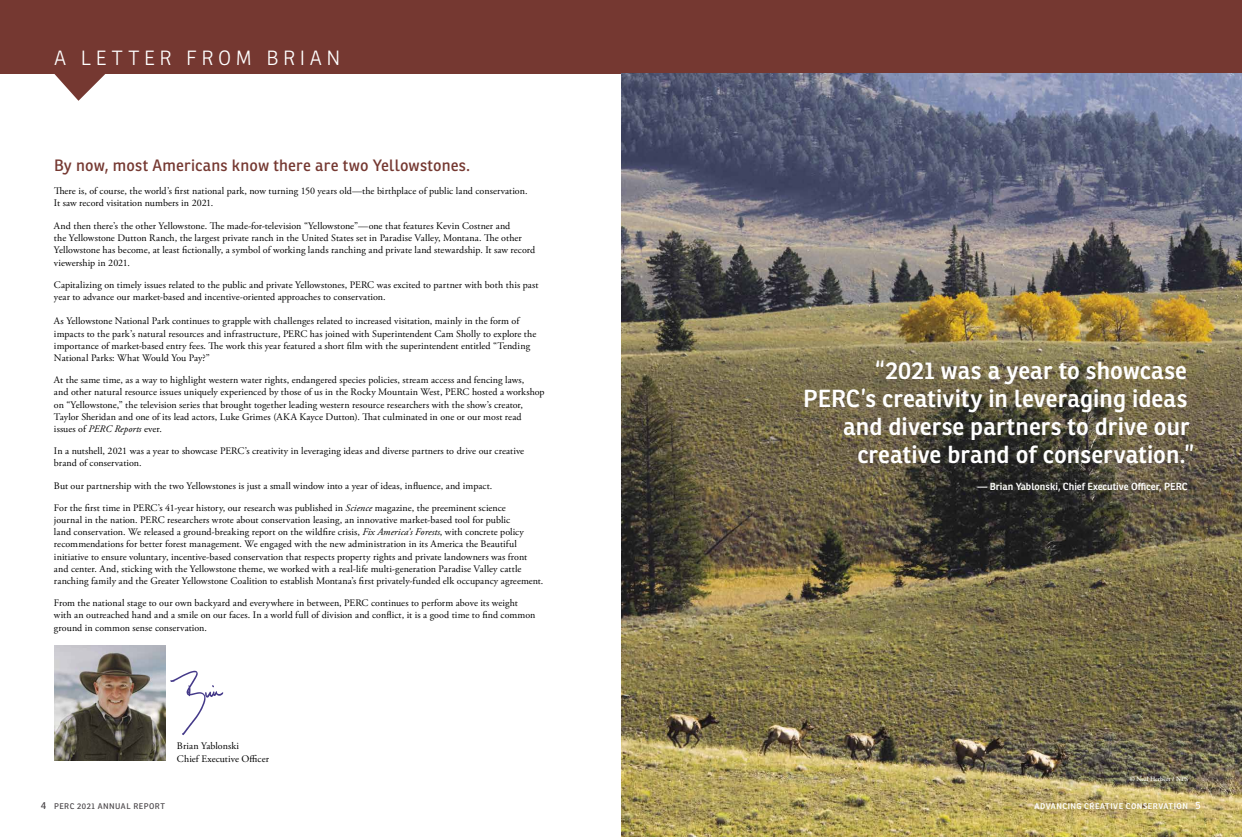
<style>
.page{position:relative;width:1242px;height:837px;background:#fff}
.page>*{position:absolute;margin:0;border:0;box-sizing:border-box;transform-origin:0 0}
.t1{font:600 24px "Ronnia";letter-spacing:.005em;color:#fff}
.t2{font:300 20px "Ronnia";letter-spacing:.235em;color:#fff}
.t3{font:16px "Ronnia";letter-spacing:.01em;color:#753831}
.t4{font:10px/12.2px "Adobe Garamond Pro";letter-spacing:.005em;color:#000}
.t5{font:600 10px "Ronnia";color:#fff}
.t6{font:600 8px "Ronnia";letter-spacing:.065em;color:#fff}
.t7{font:8px "Ronnia";letter-spacing:.065em;color:#4b474a}
.t8{font:600 6.5px "Adobe Garamond Pro";color:#fff}
.s1{font-style:italic}
.s2{font-size:10px}
.s3{font-weight:400;font-size:10px}
</style>
<div class="page">
<svg style="left:170px;top:671px;width:53px;height:64px"></svg>
<div style="left:0;top:0;width:1242px;height:73px;background:#753831"></div>
<img style="left:621px;top:73px;width:621px;height:764px">
<img style="left:54px;top:646px;width:112px;height:114px">
<svg style="left:54px;top:73px;width:52px;height:28px"></svg>
<h2 class="t2" style="left:54px;top:46px;width:288px">A LETTER FROM BRIAN</h2>
<h3 class="t3" style="left:54px;top:155px;width:418px">By now, most Americans know there are two Yellowstones.</h3>
<p class="t4" style="left:54px;top:185px;width:475px">There is, of course, the world’s first national park, now turning 150 years old—the birthplace of public land conservation.<br>It saw record visitation numbers in 2021.</p>
<p class="t4" style="left:54px;top:220px;width:483px">And then there’s the other Yellowstone. The made-for-television “Yellowstone”—one that features Kevin Costner and<br>the Yellowstone Dutton Ranch, the largest private ranch in the United States set in Paradise Valley, Montana. The other Yellowstone has become, at least fictionally, a symbol of working lands ranching and private land stewardship. It saw record viewership in 2021.</p>
<p class="t4" style="left:54px;top:279px;width:486px">Capitalizing on timely issues related to the public and private Yellowstones, PERC was excited to partner with both this past year to advance our market-based and incentive-oriented approaches to conservation.</p>
<p class="t4" style="left:54px;top:315px;width:484px">As Yellowstone National Park continues to grapple with challenges related to increased visitation, mainly in the form of impacts to the park’s natural resources and infrastructure, PERC has joined with Superintendent Cam Sholly to explore the importance of market-based entry fees. The work this year featured a short film with the superintendent entitled “Tending National Parks: What Would You Pay?”</p>
<p class="t4" style="left:54px;top:374px;width:492px">At the same time, as a way to highlight western water rights, endangered species policies, stream access and fencing laws,<br>and other natural resource issues uniquely experienced by those of us in the Rocky Mountain West, PERC hosted a workshop on “Yellowstone,” the television series that brought together leading western resource researchers with the show’s creator, Taylor Sheridan and one of its lead actors, Luke Grimes (AKA Kayce Dutton). That culminated in one or our most read issues of <span class="s1">PERC Reports</span> ever.</p>
<p class="t4" style="left:54px;top:445px;width:472px">In a nutshell, 2021 was a year to showcase PERC’s creativity in leveraging ideas and diverse partners to drive our creative brand of conservation.</p>
<p class="t4" style="left:54px;top:480px;width:440px">But our partnership with the two Yellowstones is just a small window into a year of ideas, influence, and impact.</p>
<p class="t4" style="left:54px;top:502px;width:491px">For the first time in PERC’s 41-year history, our research was published in <span class="s1">Science</span> magazine, the preeminent science<br>journal in the nation. PERC researchers wrote about conservation leasing, an innovative market-based tool for public<br>land conservation. We released a ground-breaking report on the wildfire crisis, <span class="s1">Fix America’s Forests</span>, with concrete policy recommendations for better forest management. We engaged with the new administration in its America the Beautiful initiative to ensure voluntary, incentive-based conservation that respects property rights and private landowners was front and center. And, sticking with the Yellowstone theme, we worked with a real-life multi-generation Paradise Valley cattle ranching family and the Greater Yellowstone Coalition to establish Montana’s first privately-funded elk occupancy agreement.</p>
<p class="t4" style="left:54px;top:597px;width:483px">From the national stage to our own backyard and everywhere in between, PERC continues to perform above its weight with an outreached hand and a smile on our faces. In a world full of division and conflict, it is a good time to find common ground in common sense conservation.</p>
<p class="t4" style="left:177px;top:740px;width:94px">Brian Yablonski<br>Chief Executive Officer</p>
<p class="t7" style="left:41px;top:801px;width:126px"><span class="s2">4</span> PERC 2021 ANNUAL REPORT</p>
<h1 class="t1" style="left:875px;top:355px;width:313px">“2021 was a year to showcase</h1>
<h1 class="t1" style="left:803px;top:383px;width:386px">PERC’s creativity in leveraging ideas</h1>
<h1 class="t1" style="left:843px;top:411px;width:348px">and diverse partners to drive our</h1>
<h1 class="t1" style="left:857px;top:439px;width:338px">creative brand of conservation.”</h1>
<p class="t5" style="left:977px;top:480px;width:212px">— Brian Yablonski, Chief Executive Officer, PERC</p>
<p class="t8" style="left:1130px;top:775px;width:60px">© Neal Herbert / NPS</p>
<p class="t6" style="left:1035px;top:801px;width:168px">ADVANCING CREATIVE CONSERVATION <span class="s3">5</span></p>
</div>
